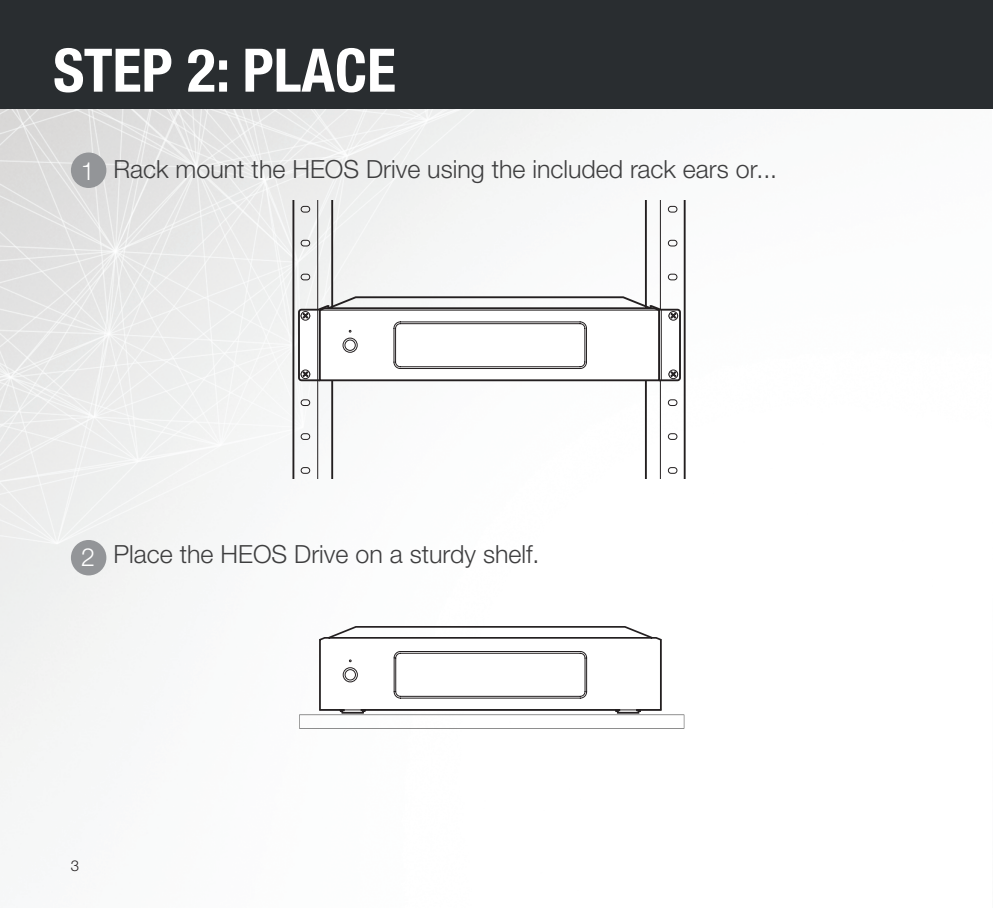
<style>
.page{position:relative;width:993px;height:908px;background:#fff}
.page>*{position:absolute;margin:0;border:0;box-sizing:border-box;transform-origin:0 0}
.t1{font:700 condensed 60px "Helvetica Neue LTW1 G";color:#fff}
.t2{font:300 25px "Helvetica Neue LTW1 G";color:#3e3e3f}
.t3{font:300 15px "Helvetica Neue LTW1 G";color:#231f20}
.s1{color:#fff}
</style>
<div class="page">
<img style="left:0;top:2px;width:993px;height:806px">
<div style="left:0;top:0;width:992px;height:109px;background:#292d30"></div>
<div style="left:71px;top:152px;width:35px;height:36px;background:#939598;border-radius:50%"></div>
<svg style="left:292px;top:201px;width:393px;height:277px"></svg>
<div style="left:71px;top:539px;width:35px;height:36px;background:#939598;border-radius:50%"></div>
<svg style="left:299px;top:625px;width:385px;height:103px"></svg>
<h1 class="t1" style="left:53px;top:34px;width:344px">STEP 2: PLACE</h1>
<p class="t2" style="left:81px;top:153px;width:697px"><span class="s1">1</span> Rack mount the HEOS Drive using the included rack ears or...</p>
<p class="t2" style="left:81px;top:538px;width:460px"><span class="s1">2</span> Place the HEOS Drive on a sturdy shelf.</p>
<p class="t3" style="left:71px;top:856px;width:10px">3</p>
</div>
